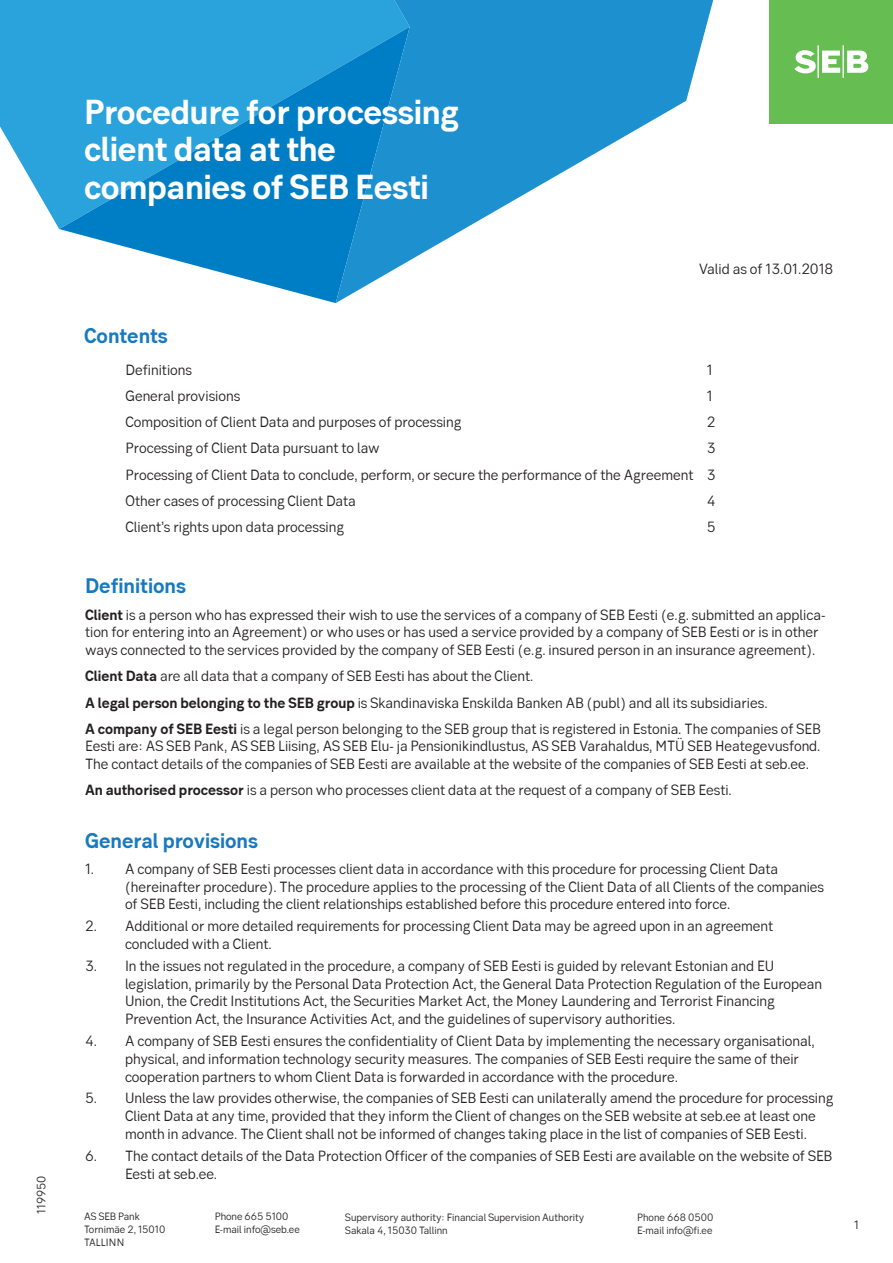
<style>
.page{position:relative;width:893px;height:1263px;background:#fff}
.page>*{position:absolute;margin:0;border:0;box-sizing:border-box;transform-origin:0 0}
.t1{font:700 34.5px/37.5px "SEB Sans Serif";letter-spacing:-.01em;color:#fff}
.pealkiri_sinine{font:700 21px "SEB Sans Serif";color:#177ac0}
.bodytext_10_12_lepin{font:14.7px/17.7px "SEB Sans Serif";color:#231f20}
.Body_tekst_10_12_lep{font:14.7px/17.7px "SEB Sans Serif";color:#231f20}
.sisukord2{font:14.7px "SEB Sans Serif";color:#231f20}
.Body_tekst_10_12_lep-2{font:12px "SEB Sans Serif";color:#231f20}
.t2{font:10.5px/12.6px "SEB Sans Serif";color:#231f20}
.s1{font-weight:700}
</style>
<div class="page">
<svg style="left:0;top:0;width:207px;height:229px;fill:#2aa2db"></svg>
<svg style="left:59px;top:27px;width:148px;height:242px;background:#31a0d8"></svg>
<svg style="left:207px;top:0;width:507px;height:303px"></svg>
<div style="left:770px;top:0;width:123px;height:123px;background:#66bd52"></div>
<svg style="left:794px;top:45px;width:74px;height:33px"></svg>
<p class="Body_tekst_10_12_lep-2" style="left:34px;top:1214px;width:40px;rotate:-90deg">119950</p>
<h1 class="t1" style="left:84px;top:93px;width:376px">Procedure for processing client data at the companies of SEB Eesti</h1>
<p class="Body_tekst_10_12_lep" style="left:699px;top:260px;width:136px">Valid as of 13.01.2018</p>
<p class="pealkiri_sinine" style="left:84px;top:324px;width:85px">Contents</p>
<p class="sisukord2" style="left:126px;top:361px;width:68px">Definitions</p>
<p class="sisukord2" style="left:707px;top:361px;width:7px">1</p>
<p class="sisukord2" style="left:126px;top:387px;width:116px">General provisions</p>
<p class="sisukord2" style="left:707px;top:387px;width:7px">1</p>
<p class="sisukord2" style="left:126px;top:413px;width:337px">Composition of Client Data and purposes of processing</p>
<p class="sisukord2" style="left:707px;top:413px;width:10px">2</p>
<p class="sisukord2" style="left:126px;top:440px;width:256px">Processing of Client Data pursuant to law</p>
<p class="sisukord2" style="left:707px;top:440px;width:10px">3</p>
<p class="sisukord2" style="left:126px;top:466px;width:592px">Processing of Client Data to conclude, perform, or secure the performance of the Agreement 3</p>
<p class="sisukord2" style="left:126px;top:492px;width:232px">Other cases of processing Client Data</p>
<p class="sisukord2" style="left:707px;top:492px;width:10px">4</p>
<p class="sisukord2" style="left:126px;top:518px;width:220px">Client’s rights upon data processing</p>
<p class="sisukord2" style="left:707px;top:518px;width:10px">5</p>
<p class="pealkiri_sinine" style="left:85px;top:574px;width:102px">Definitions</p>
<p class="Body_tekst_10_12_lep" style="left:85px;top:605px;width:742px"><span class="s1">Client</span> is a person who has expressed their wish to use the services of a company of SEB Eesti (e.g. submitted an applica&shy;tion for entering into an Agreement) or who uses or has used a service provided by a company of SEB Eesti or is in other ways connected to the services provided by the company of SEB Eesti (e.g. insured person in an insurance agreement).</p>
<p class="Body_tekst_10_12_lep" style="left:85px;top:667px;width:450px"><span class="s1">Client Data</span> are all data that a company of SEB Eesti has about the Client.</p>
<p class="Body_tekst_10_12_lep" style="left:85px;top:693px;width:684px"><span class="s1">A legal person belonging to the SEB group</span> is Skandinaviska Enskilda Banken AB (publ) and all its subsidiaries.</p>
<p class="Body_tekst_10_12_lep" style="left:85px;top:720px;width:737px;text-align:justify"><span class="s1">A company of SEB Eesti</span> is a legal person belonging to the SEB group that is registered in Estonia. The companies of SEB Eesti are: AS SEB Pank, AS SEB Liising, AS SEB Elu- ja Pensionikindlustus, AS SEB Varahaldus, MTÜ SEB Heategevusfond.<br>The contact details of the companies of SEB Eesti are available at the website of the companies of SEB Eesti at seb.ee.</p>
<p class="Body_tekst_10_12_lep" style="left:85px;top:781px;width:648px"><span class="s1">An authorised processor</span> is a person who processes client data at the request of a company of SEB Eesti.</p>
<p class="pealkiri_sinine" style="left:85px;top:828px;width:174px">General provisions</p>
<p class="bodytext_10_12_lepin" style="left:125px;top:860px;width:701px;text-indent:-40px">1. A company of SEB Eesti processes client data in accordance with this procedure for processing Client Data (hereinafter procedure). The procedure applies to the processing of the Client Data of all Clients of the companies of SEB Eesti, including the client relationships established before this procedure entered into force.</p>
<p class="bodytext_10_12_lepin" style="left:125px;top:917px;width:650px;text-indent:-40px">2. Additional or more detailed requirements for processing Client Data may be agreed upon in an agreement concluded with a Client.</p>
<p class="bodytext_10_12_lepin" style="left:125px;top:957px;width:699px;text-indent:-40px">3. In the issues not regulated in the procedure, a company of SEB Eesti is guided by relevant Estonian and EU legislation, primarily by the Personal Data Protection Act, the General Data Protection Regulation of the European Union, the Credit Institutions Act, the Securities Market Act, the Money Laundering and Terrorist Financing Prevention Act, the Insurance Activities Act, and the guidelines of supervisory authorities.</p>
<p class="bodytext_10_12_lepin" style="left:125px;top:1032px;width:691px;text-indent:-40px">4. A company of SEB Eesti ensures the confidentiality of Client Data by implementing the necessary organisational, physical, and information technology security measures. The companies of SEB Eesti require the same of their cooperation partners to whom Client Data is forwarded in accordance with the procedure.</p>
<p class="bodytext_10_12_lepin" style="left:125px;top:1089px;width:710px;text-indent:-40px">5. Unless the law provides otherwise, the companies of SEB Eesti can unilaterally amend the procedure for processing<br>Client Data at any time, provided that they inform the Client of changes on the SEB website at seb.ee at least one month in advance. The Client shall not be informed of changes taking place in the list of companies of SEB Eesti.</p>
<p class="bodytext_10_12_lepin" style="left:125px;top:1147px;width:709px;text-indent:-40px">6. The contact details of the Data Protection Officer of the companies of SEB Eesti are available on the website of SEB<br>Eesti at seb.ee.</p>
<p class="t2" style="left:84px;top:1210px;width:83px">AS SEB Pank<br>Tornimäe 2, 15010<br>TALLINN</p>
<p class="t2" style="left:215px;top:1210px;width:87px">Phone 665 5100<br>E-mail info@seb.ee</p>
<p class="t2" style="left:345px;top:1211px;width:240px">Supervisory authority: Financial Supervision Authority<br>Sakala 4, 15030 Tallinn</p>
<p class="t2" style="left:637px;top:1211px;width:78px">Phone 668 0500<br>E-mail info@fi.ee</p>
<p class="Body_tekst_10_12_lep-2" style="left:854px;top:1218px;width:6px">1</p>
</div>
